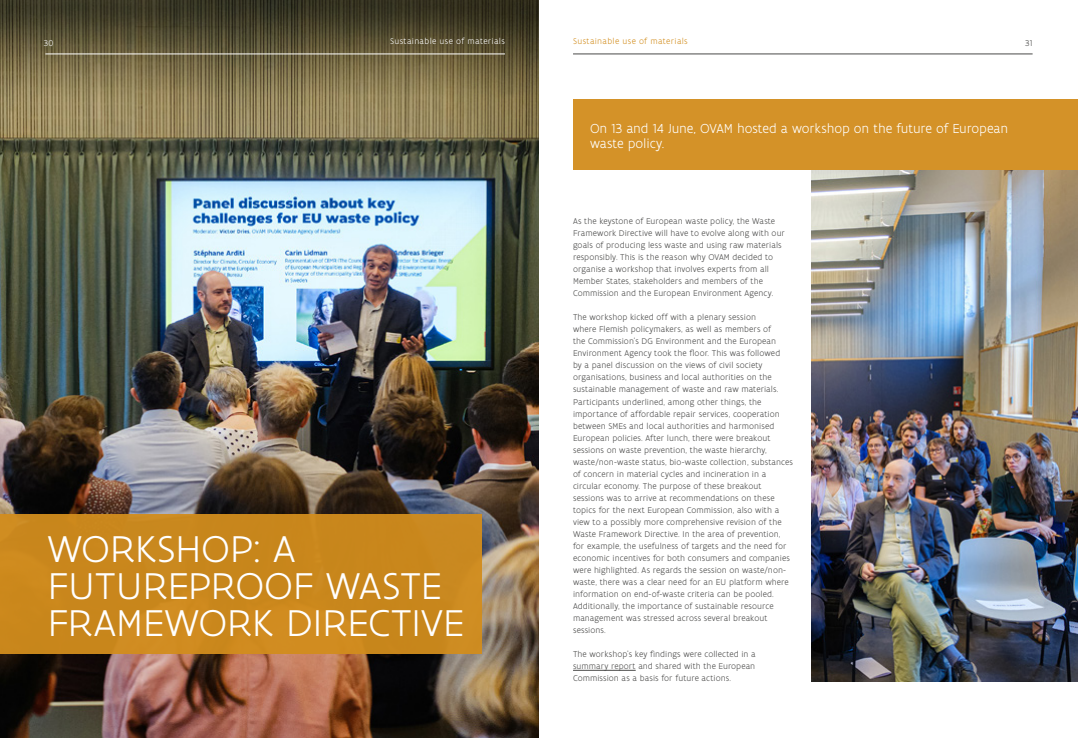
<style>
.page{position:relative;width:1078px;height:738px;background:#fff}
.page>*{position:absolute;margin:0;border:0;box-sizing:border-box;transform-origin:0 0}
.t1{font:300 40px/37px "Flanders Art Sans";letter-spacing:-.015em;color:#fff;scale:1.05 1}
.t2{font:300 14px/15px "Flanders Art Sans";letter-spacing:-.01em;color:#fff}
.t3{font:300 9px/12px "Flanders Art Sans";letter-spacing:.005em;color:#4a4a49}
.t4{font:300 9px "Flanders Art Sans";letter-spacing:.03em;color:#fff}
.t5{font:300 9px "Flanders Art Sans";letter-spacing:.03em;color:#d28d1d}
</style>
<div class="page">
<img style="left:0;top:170px;width:539px;height:567px">
<svg style="left:0;top:0;width:539px;height:170px;background:#686042"></svg>
<hr style="left:573px;top:669px;width:62px;height:1px;background:#4a4a49">
<div style="left:573px;top:99px;width:504px;height:71px;background:#d49228"></div>
<div style="left:0;top:514px;width:482px;height:139px;background:#c9871c"></div>
<img style="left:811px;top:170px;width:266px;height:510px">
<hr style="left:573px;top:54px;width:459px;height:1px;background:#4a4a49">
<hr style="left:45px;top:54px;width:460px;height:1px;background:#fff">
<p class="t4" style="left:44px;top:38px;width:11px">30</p>
<p class="t4" style="left:390px;top:36px;width:116px">Sustainable use of materials</p>
<p class="t5" style="left:573px;top:36px;width:116px">Sustainable use of materials</p>
<p class="t3" style="left:1024px;top:37px;width:9px">31</p>
<h1 class="t1" style="left:47px;top:531px;width:398px">WORKSHOP: A<br>FUTUREPROOF WASTE<br>FRAMEWORK DIRECTIVE</h1>
<h2 class="t2" style="left:590px;top:121px;width:419px">On 13 and 14 June, OVAM hosted a workshop on the future of European waste policy.</h2>
<p class="t3" style="left:573px;top:215px;width:213px">As the keystone of European waste policy, the Waste Framework Directive will have to evolve along with our goals of producing less waste and using raw materials responsibly. This is the reason why OVAM decided to organise a workshop that involves experts from all Member States, stakeholders and members of the Commission and the European Environment Agency.</p>
<p class="t3" style="left:573px;top:311px;width:221px">The workshop kicked off with a plenary session<br>where Flemish policymakers, as well as members of<br>the Commission's DG Environment and the European Environment Agency took the floor. This was followed<br>by a panel discussion on the views of civil society organisations, business and local authorities on the sustainable management of waste and raw materials.<br>Participants underlined, among other things, the importance of affordable repair services, cooperation between SMEs and local authorities and harmonised European policies. After lunch, there were breakout sessions on waste prevention, the waste hierarchy, waste/non-waste status, bio-waste collection, substances of concern in material cycles and incineration in a circular economy. The purpose of these breakout sessions was to arrive at recommendations on these topics for the next European Commission, also with a view to a possibly more comprehensive revision of the Waste Framework Directive. In the area of prevention, for example, the usefulness of targets and the need for economic incentives for both consumers and companies were highlighted. As regards the session on waste/non&shy;waste, there was a clear need for an EU platform where information on end-of-waste criteria can be pooled.<br>Additionally, the importance of sustainable resource management was stressed across several breakout sessions.</p>
<p class="t3" style="left:573px;top:647px;width:184px;text-align:justify">The workshop’s key findings were collected in a summary report and shared with the European Commission as a basis for future actions.</p>
</div>
